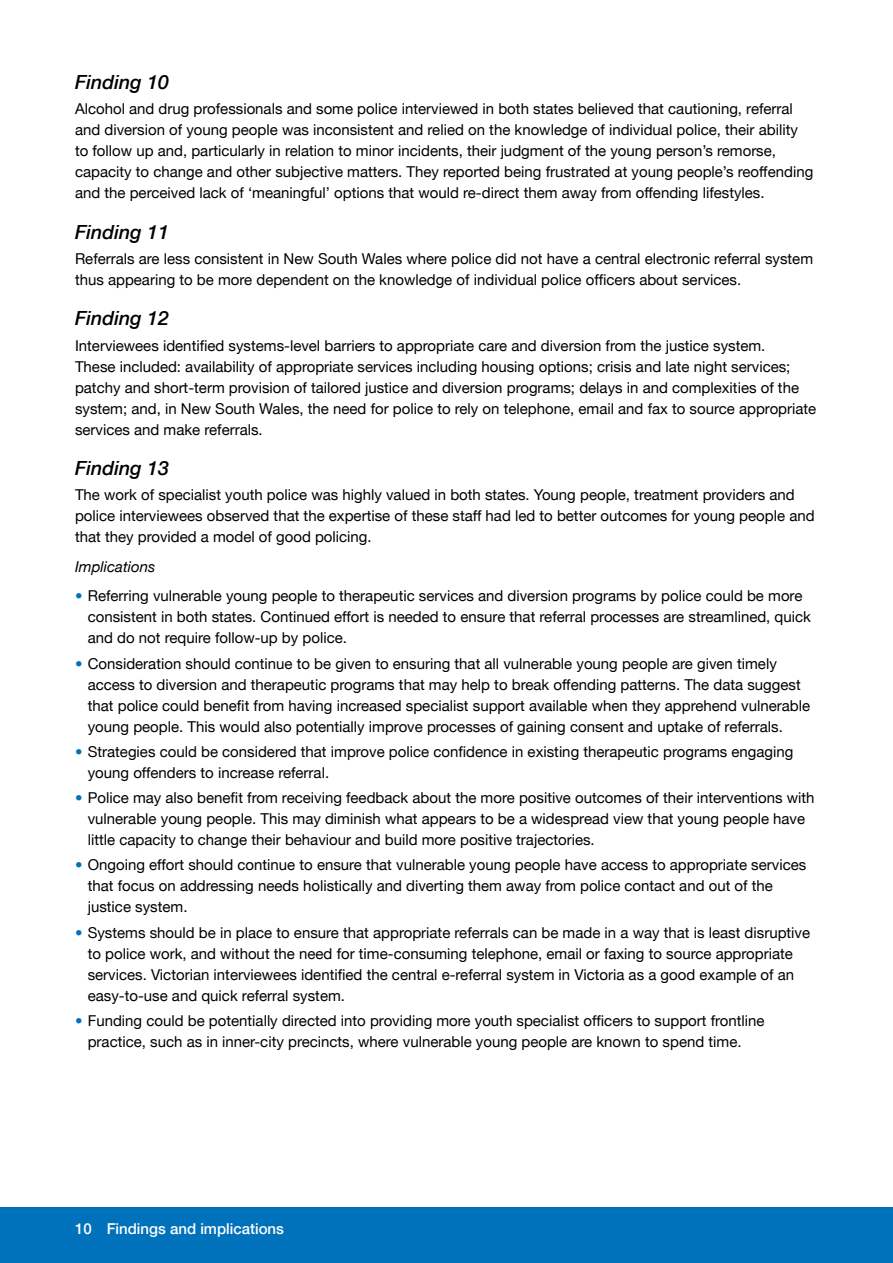
<style>
.page{position:relative;width:893px;height:1263px;background:#fff}
.page>*{position:absolute;margin:0;border:0;box-sizing:border-box;transform-origin:0 0}
.t1{font:italic 500 19.5px "Helvetica Neue LT";color:#000}
.body{font:15px/21px "Helvetica Neue LT";color:#000}
.t2{font:500 15px "Helvetica Neue LT";color:#fff}
.body-2{font:italic 15px "Helvetica Neue LT";color:#000}
.s1{color:#0072bb}
</style>
<div class="page">
<div style="left:0;top:1208px;width:893px;height:55px;background:#0072bb"></div>
<h4 class="t1" style="left:75px;top:70px;width:95px">Finding 10</h4>
<p class="body" style="left:75px;top:98px;width:740px">Alcohol and drug professionals and some police interviewed in both states believed that cautioning, referral and diversion of young people was inconsistent and relied on the knowledge of individual police, their ability to follow up and, particularly in relation to minor incidents, their judgment of the young person’s remorse, capacity to change and other subjective matters. They reported being frustrated at young people’s reoffending and the perceived lack of ‘meaningful’ options that would re-direct them away from offending lifestyles.</p>
<h4 class="t1" style="left:75px;top:220px;width:95px">Finding 11</h4>
<p class="body" style="left:75px;top:248px;width:740px">Referrals are less consistent in New South Wales where police did not have a central electronic referral system thus appearing to be more dependent on the knowledge of individual police officers about services.</p>
<h4 class="t1" style="left:75px;top:307px;width:95px">Finding 12</h4>
<p class="body" style="left:75px;top:334px;width:743px">Interviewees identified systems-level barriers to appropriate care and diversion from the justice system.<br>These included: availability of appropriate services including housing options; crisis and late night services; patchy and short-term provision of tailored justice and diversion programs; delays in and complexities of the system; and, in New South Wales, the need for police to rely on telephone, email and fax to source appropriate services and make referrals.</p>
<h4 class="t1" style="left:75px;top:456px;width:95px">Finding 13</h4>
<p class="body" style="left:75px;top:484px;width:741px">The work of specialist youth police was highly valued in both states. Young people, treatment providers and police interviewees observed that the expertise of these staff had led to better outcomes for young people and that they provided a model of good policing.</p>
<p class="body-2" style="left:75px;top:557px;width:82px">Implications</p>
<p class="body" style="left:88px;top:585px;width:725px;text-indent:-13px"><span class="s1">•</span> Referring vulnerable young people to therapeutic services and diversion programs by police could be more consistent in both states. Continued effort is needed to ensure that referral processes are streamlined, quick and do not require follow-up by police.</p>
<p class="body" style="left:88px;top:652px;width:724px;text-indent:-13px"><span class="s1">•</span> Consideration should continue to be given to ensuring that all vulnerable young people are given timely access to diversion and therapeutic programs that may help to break offending patterns. The data suggest that police could benefit from having increased specialist support available when they apprehend vulnerable young people. This would also potentially improve processes of gaining consent and uptake of referrals.</p>
<p class="body" style="left:88px;top:741px;width:707px;text-indent:-13px"><span class="s1">•</span> Strategies could be considered that improve police confidence in existing therapeutic programs engaging young offenders to increase referral.</p>
<p class="body" style="left:88px;top:787px;width:728px;text-indent:-13px"><span class="s1">•</span> Police may also benefit from receiving feedback about the more positive outcomes of their interventions with vulnerable young people. This may diminish what appears to be a widespread view that young people have little capacity to change their behaviour and build more positive trajectories.</p>
<p class="body" style="left:88px;top:854px;width:720px;text-indent:-13px"><span class="s1">•</span> Ongoing effort should continue to ensure that vulnerable young people have access to appropriate services that focus on addressing needs holistically and diverting them away from police contact and out of the justice system.</p>
<p class="body" style="left:88px;top:921px;width:724px;text-indent:-13px"><span class="s1">•</span> Systems should be in place to ensure that appropriate referrals can be made in a way that is least disruptive to police work, and without the need for time-consuming telephone, email or faxing to source appropriate services. Victorian interviewees identified the central e-referral system in Victoria as a good example of an easy-to-use and quick referral system.</p>
<p class="body" style="left:88px;top:1010px;width:678px;text-indent:-13px"><span class="s1">•</span> Funding could be potentially directed into providing more youth specialist officers to support frontline practice, such as in inner-city precincts, where vulnerable young people are known to spend time.</p>
<p class="t2" style="left:75px;top:1220px;width:210px">10 Findings and implications</p>
</div>
